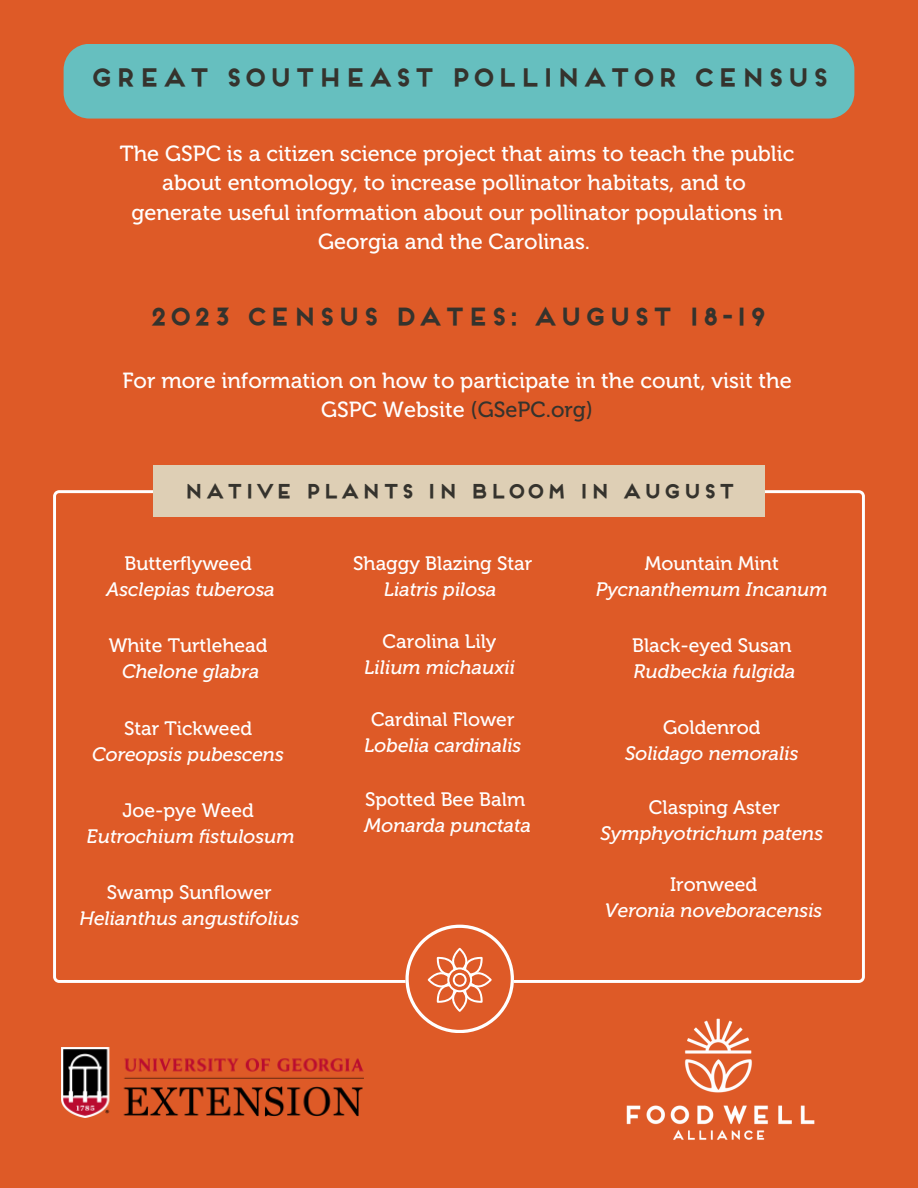
<style>
.page{position:relative;width:918px;height:1188px;background:#de5a27}
.page>*{position:absolute;margin:0;border:0;box-sizing:border-box;transform-origin:0 0}
.t1{font:700 24.45px "Frontage";color:#35332d}
.t2{font:700 24px "Frontage";color:#35332d}
.t3{font:21.75px/29.4px "Museo 500";color:#fff;text-align:center}
.t4{font:italic 19.35px "Museo 500";color:#fff}
.t5{font:19.35px "Museo 500";color:#fff}
.t6{font:700 19.35px "Frontage";color:#35332d}
.s1{color:#35332d}
</style>
<div class="page">
<svg style="left:53px;top:490px;width:812px;height:493px"></svg>
<div style="left:153px;top:466px;width:612px;height:51px;background:#decfb5"></div>
<svg style="left:405px;top:925px;width:109px;height:108px"></svg>
<img style="left:61px;top:1048px;width:303px;height:69px">
<img style="left:626px;top:1018px;width:189px;height:122px">
<div style="left:64px;top:44px;width:790px;height:75px;background:#66bfbf"></div>
<p class="t1" style="left:89px;top:68px;width:742px">GREAT SOUTHEAST POLLINATOR CENSUS</p>
<p class="t3" style="left:120px;top:139px;width:676px">The GSPC is a citizen science project that aims to teach the public about entomology, to increase pollinator habitats, and to</p>
<p class="t3" style="left:131px;top:197px;width:653px">generate useful information about our pollinator populations in<br>Georgia and the Carolinas.</p>
<p class="t2" style="left:148px;top:307px;width:620px">2023 CENSUS DATES: AUGUST 18-19</p>
<p class="t3" style="left:122px;top:366px;width:671px">For more information on how to participate in the count, visit the<br>GSPC Website <span class="s1">(GSePC.org)</span></p>
<p class="t6" style="left:183px;top:483px;width:554px">NATIVE PLANTS IN BLOOM IN AUGUST</p>
<p class="t5" style="left:124px;top:552px;width:129px">Butterflyweed</p>
<p class="t4" style="left:107px;top:578px;width:170px">Asclepias tuberosa</p>
<p class="t5" style="left:109px;top:634px;width:160px">White Turtlehead</p>
<p class="t4" style="left:122px;top:660px;width:139px">Chelone glabra</p>
<p class="t5" style="left:124px;top:716px;width:130px">Star Tickweed</p>
<p class="t4" style="left:92px;top:742px;width:193px">Coreopsis pubescens</p>
<p class="t5" style="left:122px;top:799px;width:133px">Joe-pye Weed</p>
<p class="t4" style="left:87px;top:825px;width:210px">Eutrochium fistulosum</p>
<p class="t5" style="left:107px;top:881px;width:166px">Swamp Sunflower</p>
<p class="t4" style="left:79px;top:906px;width:221px">Helianthus angustifolius</p>
<p class="t5" style="left:353px;top:552px;width:181px">Shaggy Blazing Star</p>
<p class="t4" style="left:384px;top:578px;width:114px">Liatris pilosa</p>
<p class="t5" style="left:383px;top:630px;width:115px">Carolina Lily</p>
<p class="t4" style="left:364px;top:656px;width:153px">Lilium michauxii</p>
<p class="t5" style="left:371px;top:708px;width:145px">Cardinal Flower</p>
<p class="t4" style="left:364px;top:734px;width:159px">Lobelia cardinalis</p>
<p class="t5" style="left:365px;top:788px;width:162px">Spotted Bee Balm</p>
<p class="t4" style="left:365px;top:814px;width:168px">Monarda punctata</p>
<p class="t5" style="left:645px;top:552px;width:135px">Mountain Mint</p>
<p class="t4" style="left:596px;top:578px;width:233px">Pycnanthemum Incanum</p>
<p class="t5" style="left:632px;top:634px;width:161px">Black-eyed Susan</p>
<p class="t4" style="left:633px;top:660px;width:164px">Rudbeckia fulgida</p>
<p class="t5" style="left:663px;top:716px;width:99px">Goldenrod</p>
<p class="t4" style="left:625px;top:742px;width:175px">Solidago nemoralis</p>
<p class="t5" style="left:649px;top:796px;width:132px">Clasping Aster</p>
<p class="t4" style="left:601px;top:822px;width:224px">Symphyotrichum patens</p>
<p class="t5" style="left:670px;top:873px;width:89px">Ironweed</p>
<p class="t4" style="left:605px;top:899px;width:219px">Veronia noveboracensis</p>
</div>
